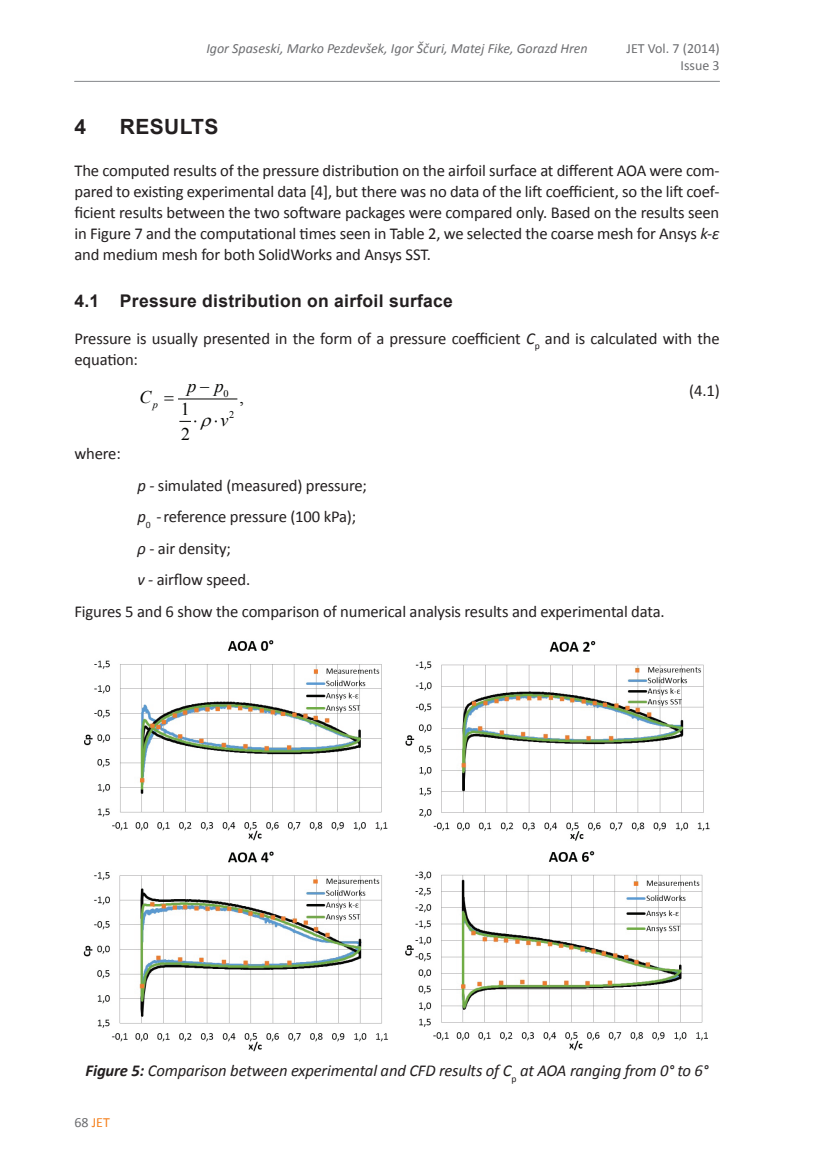
<style>
.page{position:relative;width:819px;height:1166px;background:#fff}
.page>*{position:absolute;margin:0;border:0;box-sizing:border-box;transform-origin:0 0}
.t1{font:700 21px "Arial";letter-spacing:.015em;color:#231f20}
.t2{font:italic 17.85px "Times New Roman";color:#040503}
.t3{font:17.85px/24.7px "Times New Roman";color:#040503}
.t4{font:700 17.5px "Arial";letter-spacing:.015em;color:#231f20}
.t5{font:16.62px/21px "Calibri";letter-spacing:-.01em;color:#231f20;text-align:justify}
.t6{font:italic 16.62px "Calibri";letter-spacing:-.01em;color:#231f20}
.t7{font:italic 14px "Calibri";color:#6c6d70}
.t8{font:14px/16.8px "Calibri";color:#6c6d70;text-align:right}
.t9{font:14px "Calibri";color:#f58220}
.t10{font:10.33px "Times New Roman";color:#040503}
.t11{font:italic 10.33px "Times New Roman";color:#040503}
.s1{font-style:italic}
.s2{font-weight:700}
.s3{color:#6c6d70}
</style>
<div class="page">
<hr style="left:74px;top:81px;width:645px;height:1px;background:#939598">
<hr style="left:178px;top:398px;width:59px;height:1px;background:#040503">
<img style="left:84px;top:640px;width:304px;height:200px">
<img style="left:405px;top:641px;width:305px;height:200px">
<img style="left:83px;top:851px;width:305px;height:201px">
<img style="left:405px;top:851px;width:303px;height:199px">
<p class="t7" style="left:206px;top:39px;width:383px">Igor Spaseski, Marko Pezdevšek, Igor Ščuri, Matej Fike, Gorazd Hren</p>
<p class="t8" style="left:626px;top:40px;width:95px">JET Vol. 7 (2014)<br>Issue 3</p>
<p class="t1" style="left:74px;top:113px;width:13px">4</p>
<p class="t1" style="left:120px;top:113px;width:100px">RESULTS</p>
<p class="t5" style="left:74px;top:160px;width:646px">The computed results of the pressure distribution on the airfoil surface at different AOA were com&shy;pared to existing experimental data [4], but there was no data of the lift coefficient, so the lift coef&shy;ficient results between the two software packages were compared only. Based on the results seen in Figure 7 and the computational times seen in Table 2, we selected the coarse mesh for Ansys <span class="s1">k-ε </span>and medium mesh for both SolidWorks and Ansys SST.</p>
<p class="t4" style="left:74px;top:289px;width:380px">4.1 Pressure distribution on airfoil surface</p>
<p class="t5" style="left:74px;top:328px;width:646px">Pressure is usually presented in the form of a pressure coefficient <span class="s1">C</span><sub>p</sub> and is calculated with the equation:</p>
<p class="t10" style="left:223px;top:386px;width:7px">0</p>
<p class="t10" style="left:229px;top:407px;width:7px">2</p>
<p class="t2" style="left:187px;top:374px;width:38px">p p</p>
<p class="t5" style="left:689px;top:380px;width:32px">(4.1)</p>
<p class="t2" style="left:140px;top:385px;width:13px">C</p>
<p class="t3" style="left:239px;top:385px;width:6px">,</p>
<p class="t3" style="left:181px;top:396px;width:11px">1<br>2</p>
<p class="t11" style="left:153px;top:397px;width:7px">p</p>
<p class="t2" style="left:193px;top:407px;width:36px">⋅ ⋅v</p>
<p class="t5" style="left:74px;top:443px;width:48px">where:</p>
<p class="t5" style="left:137px;top:475px;width:231px"><span class="s1">p -</span> simulated (measured) pressure;</p>
<p class="t5" style="left:137px;top:506px;width:220px"><span class="s1">p</span><sub>0</sub> -reference pressure (100 kPa);</p>
<p class="t5" style="left:137px;top:538px;width:95px"><span class="s1">ρ</span> - air density;</p>
<p class="t5" style="left:137px;top:569px;width:114px"><span class="s1">v -</span> airflow speed.</p>
<p class="t5" style="left:74px;top:601px;width:591px">Figures 5 and 6 show the comparison of numerical analysis results and experimental data.</p>
<p class="t6" style="left:86px;top:1059px;width:624px"><span class="s2">Figure 5:</span> Comparison between experimental and CFD results of C<sub>p</sub> at AOA ranging from 0° to 6°</p>
<p class="t9" style="left:74px;top:1113px;width:37px"><span class="s3">68</span> JET</p>
</div>
